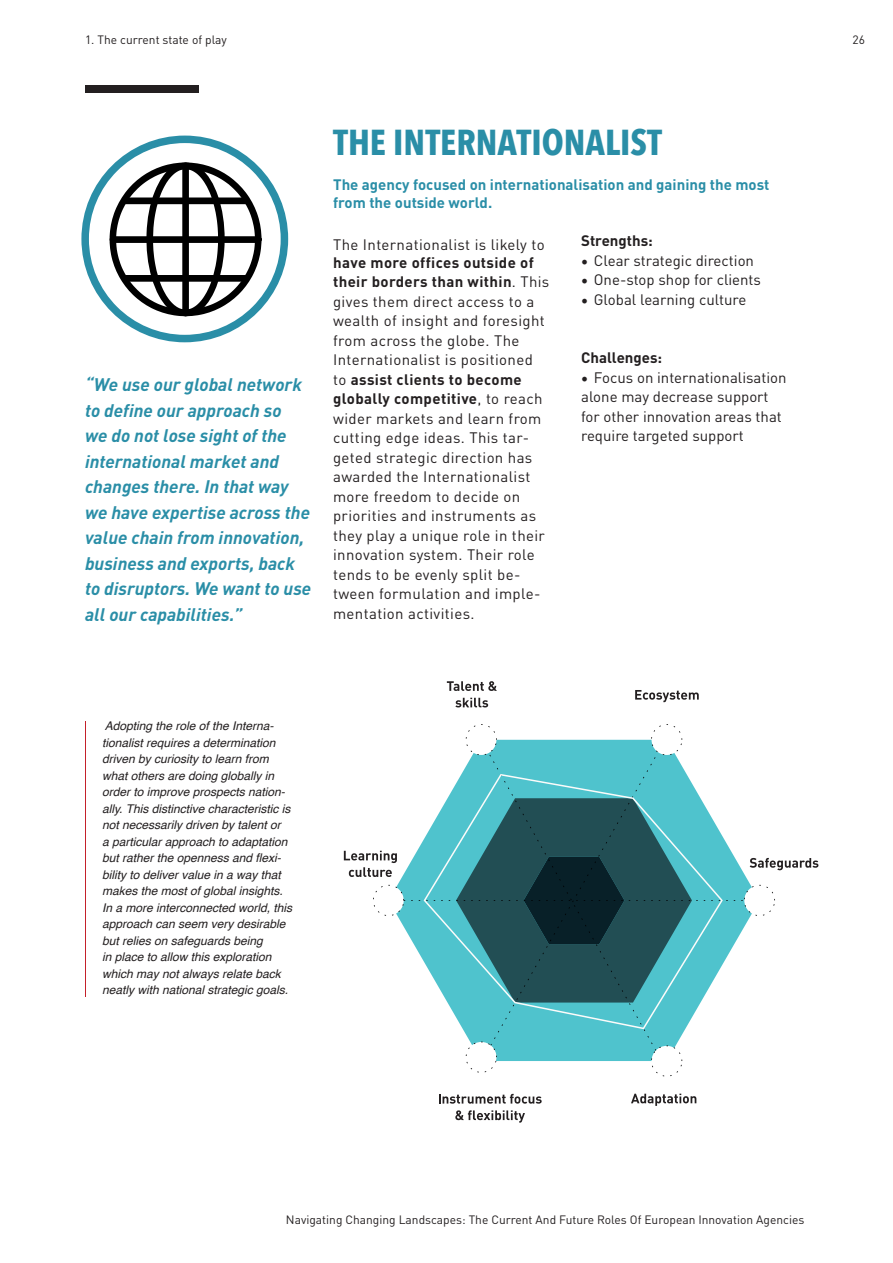
<style>
.page{position:relative;width:893px;height:1263px;background:#fff}
.page>*{position:absolute;margin:0;border:0;box-sizing:border-box;transform-origin:0 0}
.t1{font:700 36px "Avenir Next Condensed";color:#2a8ea7}
.t2{font:italic 700 18px/25.5px "DIN Pro";color:#2a8ea7}
.t3{font:15px/19.5px "DIN Pro";letter-spacing:.025em;color:#231f20}
.t4{font:15px/19.5px "DIN Pro";color:#231f20}
.t5{font:700 15px/18px "DIN Pro";color:#2a8ea7}
.t6{font:700 15px "DIN Pro";color:#231f20}
.t7{font:italic 12px/16.5px "Helvetica";color:#231f20}
.t8{font:12px "DIN Pro";color:#231f20}
.s1{font-weight:700}
.s2{font-family:"Minion Pro";font-size:18px}
</style>
<div class="page">
<div style="left:85px;top:85px;width:113px;height:8px;background:#231f20"></div>
<hr style="left:85px;top:721px;width:1px;height:276px;background:#c4202a">
<svg style="left:81px;top:136px;width:207px;height:206px"></svg>
<svg style="left:389px;top:740px;width:365px;height:321px"></svg>
<svg style="left:466px;top:724px;width:31px;height:31px"></svg>
<svg style="left:651px;top:724px;width:31px;height:31px"></svg>
<svg style="left:651px;top:1045px;width:31px;height:31px"></svg>
<svg style="left:466px;top:1041px;width:31px;height:31px"></svg>
<svg style="left:741px;top:885px;width:34px;height:31px"></svg>
<svg style="left:373px;top:885px;width:32px;height:31px"></svg>
<div style="left:489px;top:755px;width:167px;height:296px;background:#4fc3cd"></div>
<svg style="left:424px;top:774px;width:299px;height:255px;background:#458c93"></svg>
<svg style="left:635px;top:690px;width:64px;height:12px"></svg>
<svg style="left:631px;top:1094px;width:65px;height:12px"></svg>
<svg style="left:439px;top:1094px;width:103px;height:10px"></svg>
<svg style="left:455px;top:1110px;width:70px;height:13px"></svg>
<svg style="left:750px;top:858px;width:68px;height:12px"></svg>
<svg style="left:344px;top:851px;width:53px;height:26px"></svg>
<svg style="left:447px;top:681px;width:50px;height:10px"></svg>
<svg style="left:455px;top:698px;width:33px;height:9px"></svg>
<p class="t8" style="left:85px;top:30px;width:143px">1. The current state of play</p>
<p class="t2" style="left:85px;top:370px;width:228px">“We use our global network to define our approach so<br>we do not lose sight of the international market and changes there. In that way we have expertise across the value chain from innovation, business and exports, back to disruptors. We want to use all our capabilities.”</p>
<h1 class="t1" style="left:333px;top:120px;width:330px">THE INTERNATIONALIST</h1>
<p class="t5" style="left:333px;top:174px;width:438px">The agency focused on internationalisation and gaining the most from the outside world.</p>
<p class="t3" style="left:333px;top:233px;width:213px">The Internationalist is likely to</p>
<p class="t3" style="left:333px;top:251px;width:218px"><span class="s1">have more offices outside of their borders than within</span>. This gives them direct access to a wealth of insight and foresight from across the globe. The<br>Internationalist is positioned to <span class="s1">assist clients to become globally competitive</span>, to reach wider markets and learn from cutting edge ideas. This tar&shy;geted strategic direction has awarded the Internationalist more freedom to decide on priorities and instruments as they play a unique role in their innovation system. Their role tends to be evenly split be&shy;tween formulation and imple&shy;mentation activities.</p>
<p class="t6" style="left:581px;top:228px;width:73px">Strengths:</p>
<p class="t4" style="left:581px;top:249px;width:174px"><span class="s2">•</span> Clear strategic direction</p>
<p class="t4" style="left:581px;top:269px;width:181px"><span class="s2">•</span> One-stop shop for clients</p>
<p class="t4" style="left:581px;top:288px;width:167px"><span class="s2">•</span> Global learning culture</p>
<p class="t6" style="left:581px;top:345px;width:83px">Challenges:</p>
<p class="t4" style="left:581px;top:366px;width:207px"><span class="s2">•</span> Focus on internationalisation alone may decrease support for other innovation areas that require targeted support</p>
<p class="t7" style="left:102px;top:718px;width:192px">Adopting the role of the Interna&shy;tionalist requires a determination driven by curiosity to learn from what others are doing globally in order to improve prospects nation&shy;ally. This distinctive characteristic is not necessarily driven by talent or<br>a particular approach to adaptation but rather the openness and flexi&shy;bility to deliver value in a way that makes the most of global insights.<br>In a more interconnected world, this approach can seem very desirable but relies on safeguards being<br>in place to allow this exploration which may not always relate back neatly with national strategic goals.</p>
<p class="t8" style="left:853px;top:30px;width:14px">26</p>
<p class="t8" style="left:286px;top:1210px;width:520px">Navigating Changing Landscapes: The Current And Future Roles Of European Innovation Agencies</p>
</div>
